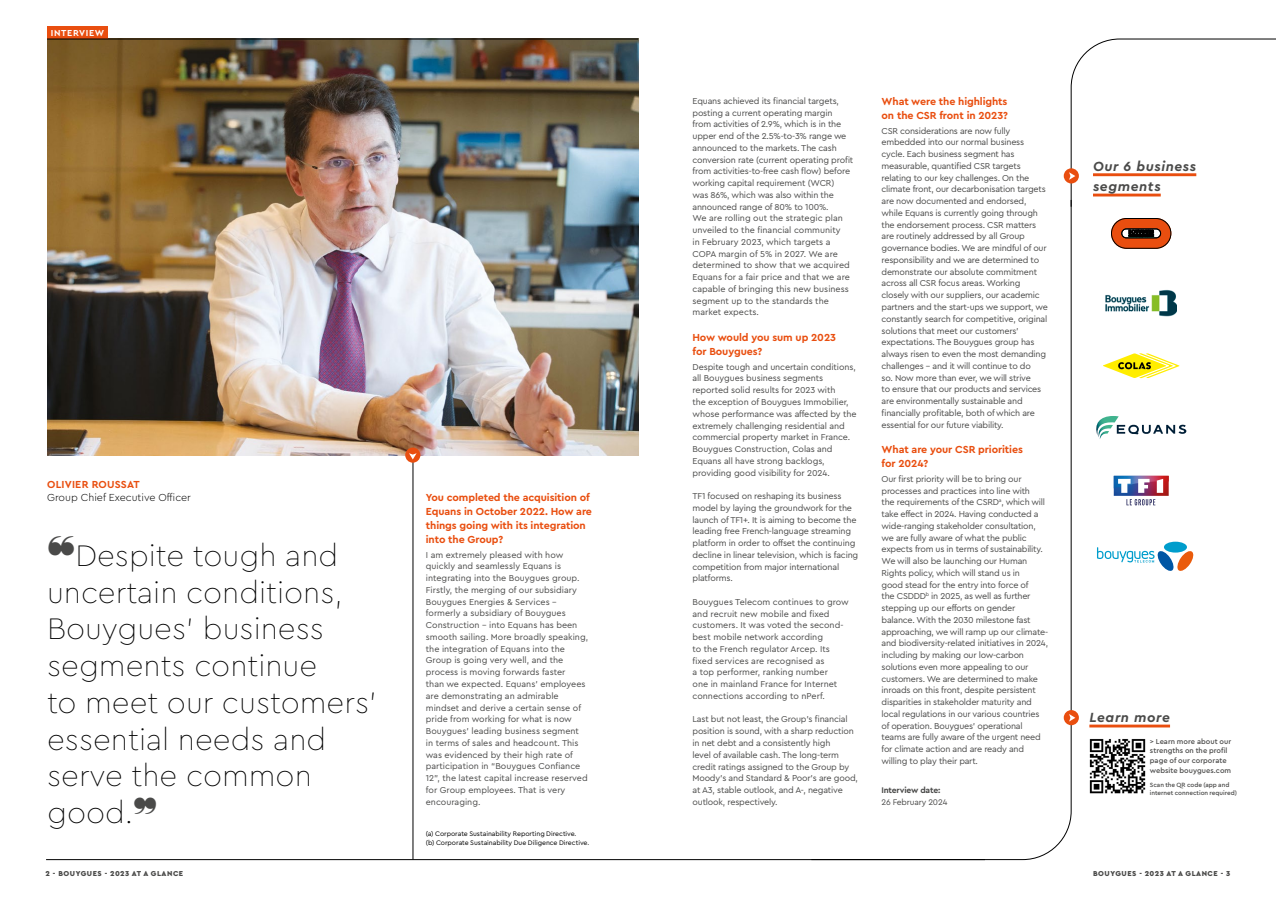
<style>
.page{position:relative;width:1276px;height:900px;background:#fff}
.page>*{position:absolute;margin:0;border:0;box-sizing:border-box;transform-origin:0 0}
.t1{font:100 31.12px/36.8px "Cera PRO";color:#000}
.t2{font:italic 700 13.88px/20.4px "Cera PRO";letter-spacing:.045em;color:#4a4a49}
.t3{font:700 10.75px/13.9px "Cera PRO";letter-spacing:-.01em;color:#e94e0f}
.t4{font:300 10.75px/12.9px "Cera PRO";color:#000}
.t5{font:700 9.12px "Cera PRO";letter-spacing:.07em;color:#fff}
.t6{font:9px/11.8px "Cera PRO";letter-spacing:-.02em;color:#4a4a49}
.t7{font:9px/11.8px "Cera PRO";color:#4a4a49}
.t8{font:700 8.5px/11.5px "Cera PRO";letter-spacing:-.02em;color:#4a4a49}
.t9{font:500 7.5px/9.6px "Cera PRO";letter-spacing:.005em;color:#4a4a49}
.t10{font:900 7.5px "Cera PRO";letter-spacing:.07em;color:#4a4a49}
.t11{font:7px/9px "Cera PRO";letter-spacing:-.01em;color:#000}
.t12{font:500 6.38px/8px "Cera PRO";letter-spacing:-.005em;color:#4a4a49}
.s1{font-weight:700;color:#e94e0f}
.s2{color:#4a4a49}
.s3{font-weight:400}
</style>
<div class="page">
<hr style="left:46px;top:859px;width:939px;height:1px;background:#000">
<svg style="left:811px;top:207px;width:260px;height:653px"></svg>
<svg style="left:1063px;top:710px;width:16px;height:15px"></svg>
<svg style="left:1063px;top:168px;width:16px;height:15px"></svg>
<svg style="left:1069px;top:714px;width:6px;height:8px"></svg>
<svg style="left:1069px;top:39px;width:207px;height:168px"></svg>
<hr style="left:1089px;top:725px;width:81px;height:2px;background:#e94e0f">
<img style="left:47px;top:40px;width:591px;height:415px">
<hr style="left:413px;top:455px;width:1px;height:404px;background:#000">
<div style="left:405px;top:448px;width:15px;height:15px;background:#e94e0f;border-radius:50%"></div>
<svg style="left:409px;top:453px;width:7px;height:7px"></svg>
<svg style="left:1103px;top:353px;width:76px;height:25px"></svg>
<svg style="left:1111px;top:218px;width:60px;height:31px;background:#b2542e"></svg>
<img style="left:1105px;top:290px;width:71px;height:27px">
<svg style="left:1126px;top:499px;width:29px;height:6px"></svg>
<img style="left:1113px;top:488px;width:55px;height:8px">
<img style="left:1113px;top:476px;width:55px;height:12px">
<svg style="left:1118px;top:479px;width:12px;height:14px"></svg>
<svg style="left:1138px;top:479px;width:11px;height:14px"></svg>
<svg style="left:1156px;top:479px;width:7px;height:14px"></svg>
<div style="left:1164px;top:542px;width:23px;height:11px;background:#009dcc;border-radius:50%"></div>
<svg style="left:1097px;top:547px;width:96px;height:24px"></svg>
<svg style="left:1096px;top:416px;width:90px;height:23px"></svg>
<div style="left:47px;top:27px;width:61px;height:12px;background:#e94e0f"></div>
<hr style="left:47px;top:39px;width:591px;height:1px;background:#000">
<hr style="left:1093px;top:173px;width:103px;height:3px;background:#e94e0f">
<hr style="left:1093px;top:194px;width:67px;height:2px;background:#e94e0f">
<img style="left:1089px;top:739px;width:57px;height:55px">
<h2 class="t5" style="left:51px;top:27px;width:55px">INTERVIEW</h2>
<p class="t4" style="left:47px;top:478px;width:145px"><span class="s1">OLIVIER ROUSSAT<br></span>Group Chief Executive Officer</p>
<p class="t1" style="left:47px;top:536px;width:331px"><span class="s2">❝</span>Despite tough and uncertain conditions,<br>Bouygues’ business segments continue<br>to meet our customers’</p>
<p class="t1" style="left:47px;top:720px;width:281px">essential needs and serve the common good.<span class="s2">❞</span></p>
<p class="t3" style="left:426px;top:490px;width:168px">You completed the acquisition of<br>Equans in October 2022. How are things going with its integration into the Group?</p>
<p class="t7" style="left:426px;top:548px;width:164px">I am extremely pleased with how quickly and seamlessly Equans is integrating into the Bouygues group.<br>Firstly, the merging of our subsidiary Bouygues Energies &amp; Services – formerly a subsidiary of Bouygues Construction – into Equans has been smooth sailing. More broadly speaking, the integration of Equans into the Group is going very well, and the process is moving forwards faster<br>than we expected. Equans’ employees are demonstrating an admirable mindset and derive a certain sense of pride from working for what is now Bouygues’ leading business segment in terms of sales and headcount. This was evidenced by their high rate of participation in “Bouygues Confiance 12”, the latest capital increase reserved for Group employees. That is very encouraging.</p>
<p class="t11" style="left:426px;top:829px;width:165px">(a) Corporate Sustainability Reporting Directive.<br>(b) Corporate Sustainability Due Diligence Directive.</p>
<p class="t6" style="left:692px;top:94px;width:162px">Equans achieved its financial targets, posting a current operating margin from activities of 2.9%, which is in the upper end of the 2.5%-to-3% range we announced to the markets. The cash conversion rate (current operating profit from activities-to-free cash flow) before working capital requirement (WCR)<br>was 86%, which was also within the announced range of 80% to 100%.<br>We are rolling out the strategic plan unveiled to the financial community<br>in February 2023, which targets a COPA margin of 5% in 2027. We are determined to show that we acquired Equans for a fair price and that we are capable of bringing this new business segment up to the standards the market expects.</p>
<p class="t3" style="left:692px;top:330px;width:145px">How would you sum up 2023 for Bouygues?</p>
<p class="t6" style="left:692px;top:360px;width:166px">Despite tough and uncertain conditions, all Bouygues business segments reported solid results for 2023 with<br>the exception of Bouygues Immobilier, whose performance was affected by the extremely challenging residential and commercial property market in France.<br>Bouygues Construction, Colas and Equans all have strong backlogs, providing good visibility for 2024.</p>
<p class="t6" style="left:692px;top:490px;width:167px">TF1 focused on reshaping its business model by laying the groundwork for the launch of TF1+. It is aiming to become the leading free French-language streaming platform in order to offset the continuing decline in linear television, which is facing competition from major international platforms.</p>
<p class="t7" style="left:692px;top:596px;width:158px">Bouygues Telecom continues to grow and recruit new mobile and fixed customers. It was voted the second&shy;best mobile network according<br>to the French regulator Arcep. Its fixed services are recognised as<br>a top performer, ranking number<br>one in mainland France for Internet connections according to nPerf.</p>
<p class="t6" style="left:692px;top:713px;width:167px">Last but not least, the Group’s financial position is sound, with a sharp reduction in net debt and a consistently high<br>level of available cash. The long-term credit ratings assigned to the Group by Moody’s and Standard &amp; Poor’s are good, at A3, stable outlook, and A-, negative outlook, respectively.</p>
<p class="t3" style="left:881px;top:94px;width:128px">What were the highlights on the CSR front in 2023?</p>
<p class="t6" style="left:881px;top:124px;width:168px">CSR considerations are now fully embedded into our normal business cycle. Each business segment has measurable, quantified CSR targets relating to our key challenges. On the climate front, our decarbonisation targets are now documented and endorsed, while Equans is currently going through the endorsement process. CSR matters are routinely addressed by all Group governance bodies. We are mindful of our responsibility and we are determined to demonstrate our absolute commitment across all CSR focus areas. Working closely with our suppliers, our academic partners and the start-ups we support, we constantly search for competitive, original solutions that meet our customers’ expectations. The Bouygues group has always risen to even the most demanding challenges – and it will continue to do<br>so. Now more than ever, we will strive<br>to ensure that our products and services are environmentally sustainable and financially profitable, both of which are essential for our future viability.</p>
<p class="t3" style="left:881px;top:442px;width:143px">What are your CSR priorities for 2024?</p>
<p class="t6" style="left:881px;top:473px;width:168px">Our first priority will be to bring our processes and practices into line with<br>the requirements of the CSRD<sup>a</sup>, which will take effect in 2024. Having conducted a wide-ranging stakeholder consultation, we are fully aware of what the public expects from us in terms of sustainability.<br>We will also be launching our Human Rights policy, which will stand us in<br>good stead for the entry into force of<br>the CSDDD<sup>b</sup> in 2025, as well as further stepping up our efforts on gender balance. With the 2030 milestone fast approaching, we will ramp up our climate&shy;and biodiversity-related initiatives in 2024, including by making our low-carbon solutions even more appealing to our customers. We are determined to make inroads on this front, despite persistent disparities in stakeholder maturity and local regulations in our various countries of operation. Bouygues’ operational teams are fully aware of the urgent need for climate action and are ready and willing to play their part.</p>
<p class="t8" style="left:881px;top:784px;width:67px">Interview date:<br><span class="s3">26 February 2024</span></p>
<h3 class="t2" style="left:1093px;top:155px;width:105px">Our 6 business segments</h3>
<p class="t2" style="left:1089px;top:707px;width:82px">Learn more</p>
<p class="t9" style="left:1150px;top:736px;width:83px">&gt; Learn more about our strengths on the profil page of our corporate website bouygues.com</p>
<p class="t12" style="left:1150px;top:780px;width:89px">Scan the QR code (app and internet connection required)</p>
<p class="t10" style="left:46px;top:868px;width:139px">2 - BOUYGUES - 2023 AT A GLANCE</p>
<p class="t10" style="left:1093px;top:868px;width:139px">BOUYGUES - 2023 AT A GLANCE - 3</p>
</div>
